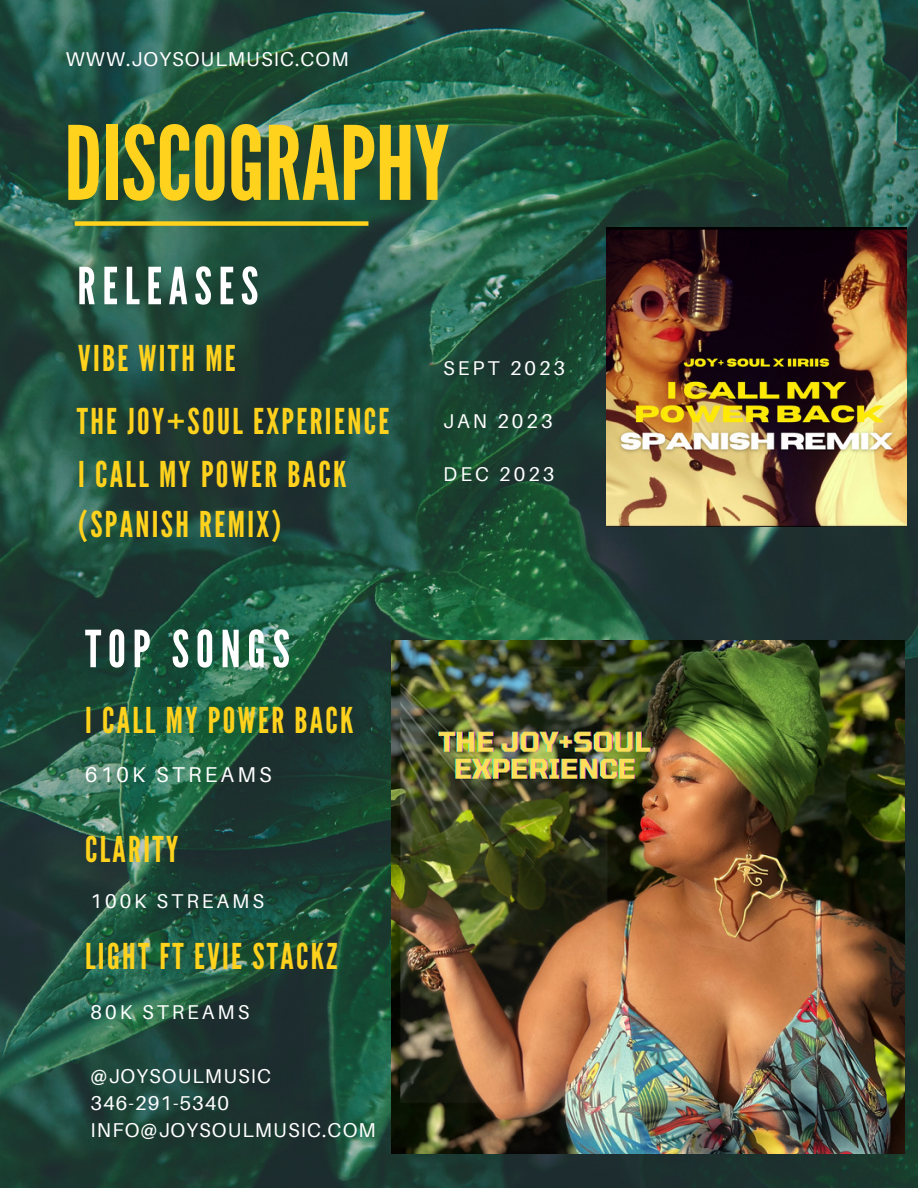
<style>
.page{position:relative;width:918px;height:1188px;background:#fff}
.page>*{position:absolute;margin:0;border:0;box-sizing:border-box;transform-origin:0 0}
.t1{font:102.15px "League Gothic";color:#ffd21d}
.t2{font:51px "League Gothic";letter-spacing:.13em;color:#fff}
.t3{font:35.55px/49.8px "League Gothic";letter-spacing:.065em;color:#ffd21d}
.t4{font:21.45px "Aileron";letter-spacing:.15em;color:#fff}
.t5{font:19.95px/27px "Aileron";letter-spacing:.055em;color:#fff}
.t6{font:19.95px "Aileron";letter-spacing:.15em;color:#fff}
</style>
<div class="page">
<img style="left:0;top:0;width:918px;height:1188px">
<div style="left:75px;top:221px;width:293px;height:5px;background:#ffd21d"></div>
<img style="left:607px;top:227px;width:299px;height:300px">
<img style="left:392px;top:641px;width:513px;height:513px">
<p class="t5" style="left:66px;top:45px;width:284px">WWW.JOYSOULMUSIC.COM</p>
<h1 class="t1" style="left:64px;top:104px;width:387px">DISCOGRAPHY</h1>
<h2 class="t2" style="left:77px;top:257px;width:183px">RELEASES</h2>
<p class="t3" style="left:78px;top:334px;width:159px">VIBE WITH ME</p>
<p class="t3" style="left:77px;top:397px;width:314px">THE JOY+SOUL EXPERIENCE</p>
<p class="t3" style="left:78px;top:450px;width:270px">I CALL MY POWER BACK (SPANISH REMIX)</p>
<h2 class="t2" style="left:85px;top:620px;width:206px">TOP SONGS</h2>
<p class="t3" style="left:85px;top:696px;width:270px">I CALL MY POWER BACK</p>
<p class="t4" style="left:85px;top:761px;width:188px">610K STREAMS</p>
<p class="t3" style="left:85px;top:825px;width:95px">CLARITY</p>
<p class="t6" style="left:91px;top:889px;width:175px">100K STREAMS</p>
<p class="t3" style="left:85px;top:932px;width:254px">LIGHT FT EVIE STACKZ</p>
<p class="t6" style="left:91px;top:999px;width:160px">80K STREAMS</p>
<p class="t5" style="left:91px;top:1062px;width:287px">@JOYSOULMUSIC<br>346-291-5340<br>INFO@JOYSOULMUSIC.COM</p>
<p class="t6" style="left:443px;top:356px;width:123px">SEPT 2023</p>
<p class="t5" style="left:443px;top:407px;width:111px">JAN 2023</p>
<p class="t5" style="left:443px;top:460px;width:113px">DEC 2023</p>
</div>
